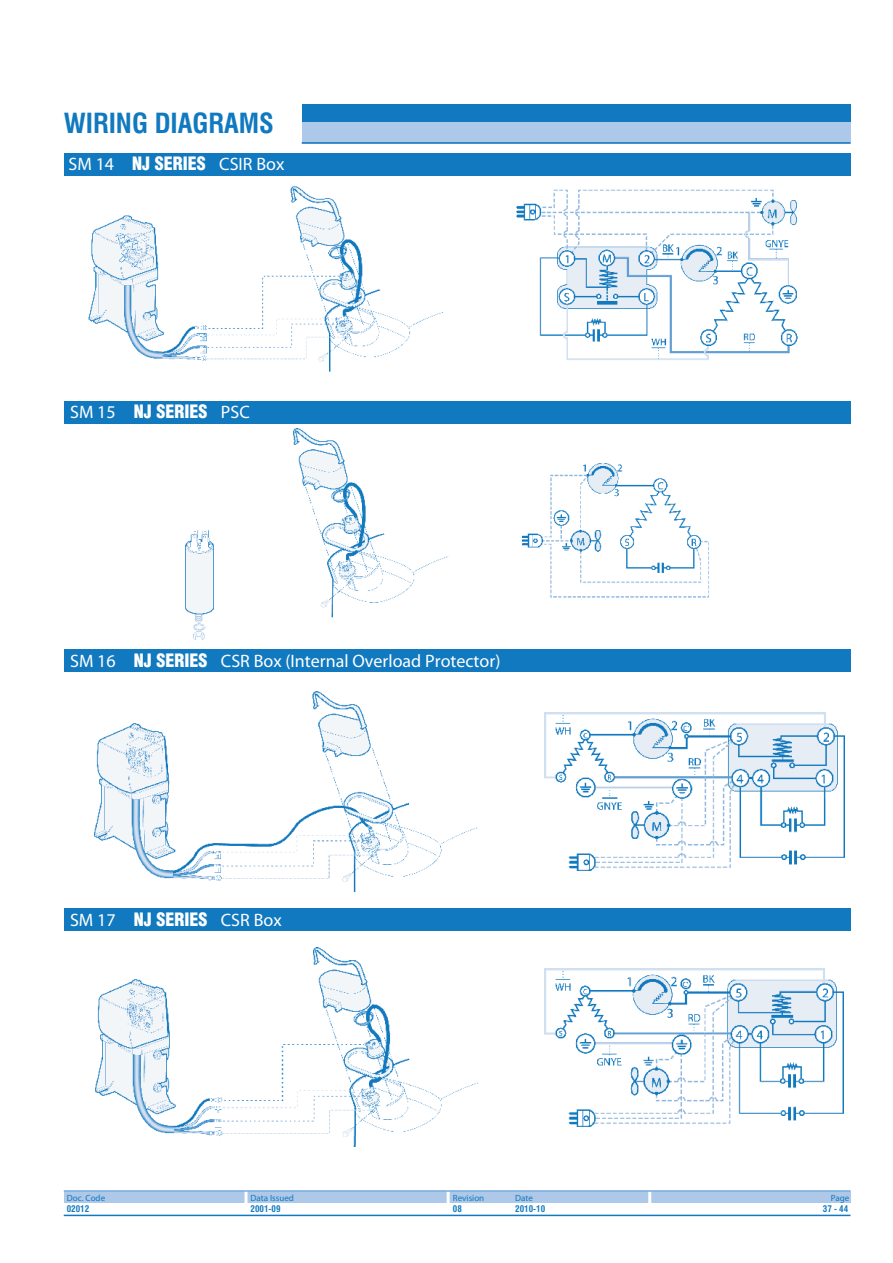
<style>
.page{position:relative;width:893px;height:1263px;background:#fff}
.page>*{position:absolute;margin:0;border:0;box-sizing:border-box;transform-origin:0 0}
.t1{font:700 condensed 27px "Swiss 721 BT";color:#1079bf}
.t2{font:18px "Switzerland Condensed";color:#fff}
.t3{font:18px "Switzerland Cond Black Plain";color:#fff}
.t4{font:9px "Switzerland Condensed";color:#1079bf}
.t5{font:700 condensed 9px "Swiss 721 BT";color:#1079bf}
.s1{font-family:"Switzerland Cond Black Plain"}
.s2{font-family:"Switzerland Condensed"}
</style>
<div class="page">
<div style="left:64px;top:1191px;width:786px;height:12px;background:#adc8e8"></div>
<hr style="left:64px;top:1215px;width:786px;height:1px;background:#1079bf">
<svg style="left:244px;top:1192px;width:4px;height:11px"></svg>
<svg style="left:447px;top:1192px;width:3px;height:11px"></svg>
<svg style="left:648px;top:1192px;width:3px;height:11px"></svg>
<hr style="left:64px;top:1190px;width:786px;height:2px;background:#7baddc">
<div style="left:302px;top:120px;width:548px;height:24px;background:#adc8e8"></div>
<div style="left:302px;top:104px;width:548px;height:17px;background:#1079bf"></div>
<hr style="left:302px;top:142px;width:548px;height:2px;background:#1079bf">
<img style="left:78px;top:175px;width:377px;height:197px">
<img style="left:496px;top:175px;width:322px;height:185px">
<div style="left:64px;top:153px;width:786px;height:22px;background:#1079bf"></div>
<div style="left:64px;top:401px;width:786px;height:22px;background:#1079bf"></div>
<div style="left:64px;top:650px;width:786px;height:22px;background:#1079bf"></div>
<img style="left:186px;top:429px;width:263px;height:210px">
<img style="left:521px;top:463px;width:188px;height:135px">
<img style="left:94px;top:691px;width:383px;height:200px">
<img style="left:544px;top:712px;width:301px;height:158px">
<div style="left:64px;top:908px;width:786px;height:23px;background:#1079bf"></div>
<img style="left:96px;top:948px;width:380px;height:198px">
<img style="left:544px;top:969px;width:299px;height:157px">
<h1 class="t1" style="left:64px;top:107px;width:212px">WIRING DIAGRAMS</h1>
<p class="t2" style="left:69px;top:153px;width:217px">SM 14 <span class="s1">NJ SERIES</span> CSIR Box</p>
<p class="t3" style="left:70px;top:400px;width:181px"><span class="s2">SM 15</span> NJ SERIES <span class="s2">PSC</span></p>
<p class="t2" style="left:70px;top:650px;width:432px">SM 16 <span class="s1">NJ SERIES</span> CSR Box (Internal Overload Protector)</p>
<p class="t2" style="left:70px;top:909px;width:213px">SM 17 <span class="s1">NJ SERIES</span> CSR Box</p>
<p class="t4" style="left:67px;top:1193px;width:40px">Doc. Code</p>
<p class="t5" style="left:67px;top:1203px;width:24px">02012</p>
<p class="t5" style="left:251px;top:1203px;width:31px">2001-09</p>
<p class="t4" style="left:251px;top:1193px;width:45px">Data Issued</p>
<p class="t4" style="left:453px;top:1193px;width:33px">Revision</p>
<p class="t5" style="left:453px;top:1203px;width:10px">08</p>
<p class="t4" style="left:515px;top:1193px;width:19px">Date</p>
<p class="t4" style="left:831px;top:1193px;width:20px">Page</p>
<p class="t5" style="left:823px;top:1203px;width:27px">37 - 44</p>
<p class="t5" style="left:515px;top:1203px;width:31px">2010-10</p>
</div>
